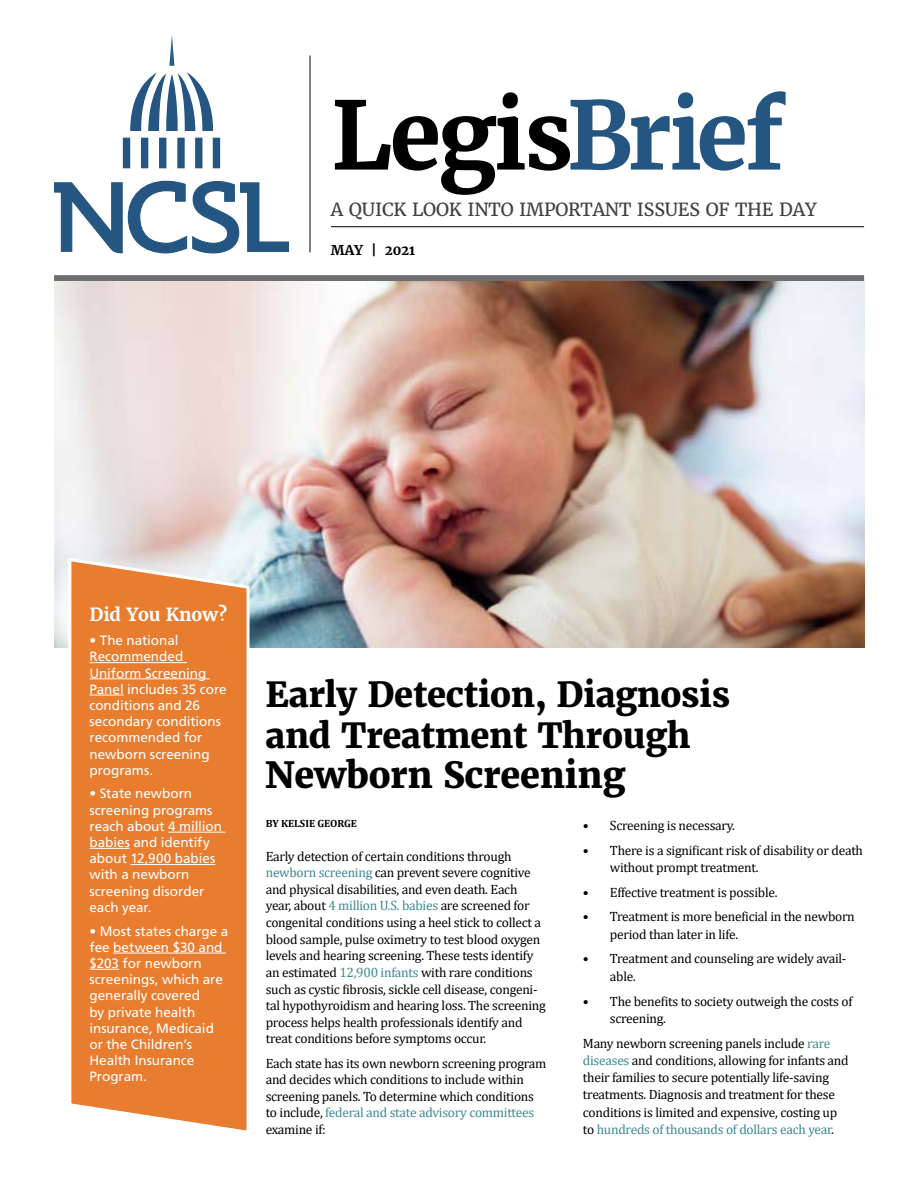
<style>
.page{position:relative;width:918px;height:1188px;background:#fff}
.page>*{position:absolute;margin:0;border:0;box-sizing:border-box;transform-origin:0 0}
.t1{font:700 93.9px "Merriweather";letter-spacing:-.03em;color:#000}
.t2{font:800 36px "Merriweather";letter-spacing:-.01em;color:#000}
.t3{font:800 34.5px/40.5px "Merriweather";letter-spacing:-.01em;color:#000}
.t4{font:18px "Merriweather";letter-spacing:-.01em;color:#414042}
.t5{font:700 18px "Merriweather";letter-spacing:-.01em;color:#fff}
.t6{font:13.5px/16.6px "Cambria";letter-spacing:-.02em;color:#000}
.t7{font:13.5px/16.2px "Frutiger LT Std";letter-spacing:-.005em;color:#fff}
.t8{font:700 13.5px "Merriweather";letter-spacing:-.01em;color:#000}
.t9{font:700 10.5px "Cambria";color:#000}
.s1{color:#245681}
.s2{color:#3f8894}
</style>
<div class="page">
<div style="left:54px;top:275px;width:810px;height:6px;background:#6d6e71"></div>
<hr style="left:331px;top:226px;width:533px;height:1px;background:#000">
<hr style="left:310px;top:56px;width:1px;height:196px;background:#000">
<svg style="left:54px;top:180px;width:235px;height:74px"></svg>
<svg style="left:169px;top:35px;width:5px;height:31px"></svg>
<svg style="left:130px;top:72px;width:83px;height:59px"></svg>
<div style="left:195px;top:138px;width:7px;height:30px;background:#245681"></div>
<div style="left:213px;top:138px;width:7px;height:30px;background:#245681"></div>
<div style="left:177px;top:138px;width:8px;height:30px;background:#245681"></div>
<div style="left:159px;top:138px;width:7px;height:30px;background:#245681"></div>
<div style="left:141px;top:138px;width:7px;height:30px;background:#245681"></div>
<div style="left:123px;top:138px;width:7px;height:30px;background:#245681"></div>
<img style="left:54px;top:281px;width:810px;height:367px">
<svg style="left:66px;top:556px;width:185px;height:575px;background:#e98a46"></svg>
<hr style="left:90px;top:662px;width:97px;height:1px;background:#fff">
<hr style="left:90px;top:679px;width:120px;height:1px;background:#fff">
<hr style="left:90px;top:695px;width:34px;height:1px;background:#fff">
<hr style="left:168px;top:832px;width:57px;height:1px;background:#fff">
<hr style="left:90px;top:848px;width:40px;height:1px;background:#fff">
<hr style="left:131px;top:864px;width:84px;height:1px;background:#fff">
<hr style="left:113px;top:953px;width:113px;height:1px;background:#fff">
<svg style="left:90px;top:969px;width:29px;height:1px"></svg>
<h1 class="t1" style="left:331px;top:76px;width:454px">Legis<span class="s1">Brief</span></h1>
<h3 class="t4" style="left:331px;top:198px;width:487px">A QUICK LOOK INTO IMPORTANT ISSUES OF THE DAY</h3>
<p class="t8" style="left:331px;top:241px;width:86px">MAY | 2021</p>
<h3 class="t5" style="left:90px;top:603px;width:139px">Did You Know?</h3>
<p class="t7" style="left:90px;top:632px;width:139px">• The national<br>Recommended<br>Uniform Screening<br>Panel includes 35 core conditions and 26 secondary conditions recommended for newborn screening programs.</p>
<p class="t7" style="left:89px;top:786px;width:134px">• State newborn screening programs reach about 4 million babies and identify about 12,900 babies with a newborn screening disorder each year.</p>
<p class="t7" style="left:89px;top:923px;width:140px">• Most states charge a fee between $30 and $203 for newborn screenings, which are generally covered<br>by private health insurance, Medicaid or the Children’s<br>Health Insurance<br>Program.</p>
<h3 class="t3" style="left:266px;top:674px;width:466px">Early Detection, Diagnosis and Treatment Through</h3>
<h2 class="t2" style="left:266px;top:752px;width:361px">Newborn Screening</h2>
<p class="t9" style="left:266px;top:816px;width:93px">BY KELSIE GEORGE</p>
<p class="t6" style="left:266px;top:848px;width:282px">Early detection of certain conditions through <span class="s2">newborn screening</span> can prevent severe cognitive and physical disabilities, and even death. Each year, about <span class="s2">4 million U.S. babies</span> are screened for congenital conditions using a heel stick to collect a blood sample, pulse oximetry to test blood oxygen levels and hearing screening. These tests identify an estimated <span class="s2">12,900 infants</span> with rare conditions such as cystic fibrosis, sickle cell disease, congeni&shy;tal hypothyroidism and hearing loss. The screening process helps health professionals identify and treat conditions before symptoms occur.</p>
<p class="t6" style="left:266px;top:1055px;width:282px">Each state has its own newborn screening program and decides which conditions to include within screening panels. To determine which conditions to include, <span class="s2">federal and state advisory committees </span>examine if:</p>
<p class="t6" style="left:583px;top:817px;width:154px">• Screening is necessary.</p>
<p class="t6" style="left:610px;top:841px;width:255px;line-height:17.2px;text-indent:-27px">• There is a significant risk of disability or death without prompt treatment.</p>
<p class="t6" style="left:583px;top:884px;width:196px">• Effective treatment is possible.</p>
<p class="t6" style="left:610px;top:908px;width:246px;line-height:17.2px;text-indent:-27px">• Treatment is more beneficial in the newborn period than later in life.</p>
<p class="t6" style="left:610px;top:950px;width:238px;line-height:17.2px;text-indent:-27px">• Treatment and counseling are widely avail&shy;able.</p>
<p class="t6" style="left:610px;top:992px;width:244px;line-height:17.2px;text-indent:-27px">• The benefits to society outweigh the costs of screening.</p>
<p class="t6" style="left:583px;top:1034px;width:267px;line-height:17.2px">Many newborn screening panels include <span class="s2">rare diseases</span> and conditions, allowing for infants and their families to secure potentially life-saving treatments. Diagnosis and treatment for these conditions is limited and expensive, costing up to <span class="s2">hundreds of thousands of dollars each year</span>.</p>
</div>
